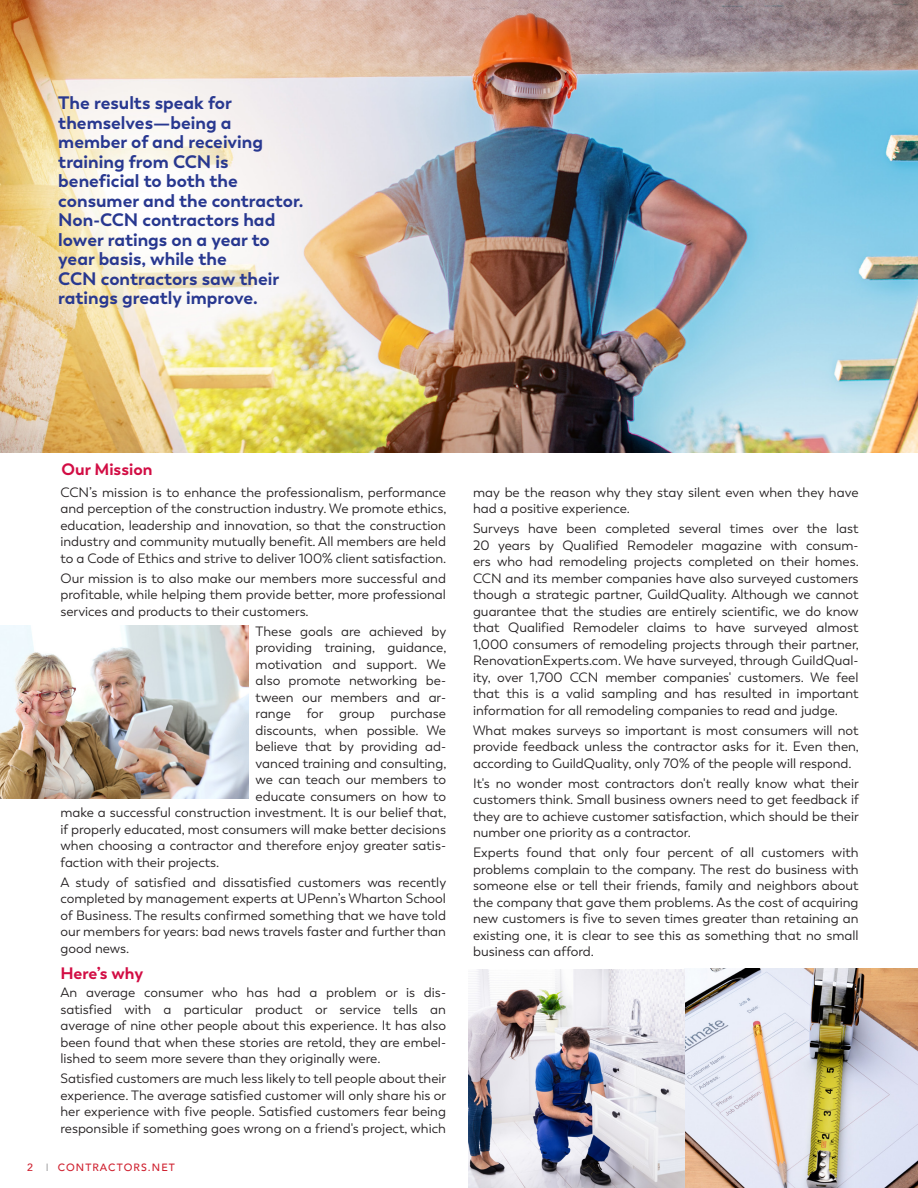
<style>
.page{position:relative;width:918px;height:1188px;background:#fff}
.page>*{position:absolute;margin:0;border:0;box-sizing:border-box;transform-origin:0 0}
.call_out{font:700 18px/19.5px "Trenda";color:#283890}
.subs_red{font:700 16.5px "Trenda";color:#d20d44}
.body_copy{font:13.5px/16.5px "Trenda";color:#231f20;text-align:justify}
.t1{font:500 10.5px "Avenir";letter-spacing:.1em;color:#cf202f}
.s1{color:#a7a8a9}
</style>
<div class="page">
<img style="left:0;top:0;width:918px;height:453px">
<svg style="left:737px;top:30px;width:4px;height:9px"></svg>
<img style="left:0;top:625px;width:249px;height:173px">
<img style="left:469px;top:969px;width:449px;height:219px">
<p class="call_out" style="left:58px;top:93px;width:247px">The results speak for themselves—being a member of and receiving training from CCN is beneficial to both the consumer and the contractor.<br>Non-CCN contractors had lower ratings on a year to year basis, while the<br>CCN contractors saw their ratings greatly improve.</p>
<p class="subs_red" style="left:62px;top:459px;width:92px">Our Mission</p>
<p class="body_copy" style="left:60px;top:484px;width:387px">CCN’s mission is to enhance the professionalism, performance and perception of the construction industry. We promote ethics, education, leadership and innovation, so that the construction industry and community mutually benefit. All members are held to a Code of Ethics and strive to deliver 100% client satisfaction.</p>
<p class="body_copy" style="left:60px;top:570px;width:387px">Our mission is to also make our members more successful and profitable, while helping them provide better, more professional services and products to their customers.</p>
<p class="body_copy" style="left:256px;top:623px;width:192px">These goals are achieved by</p>
<p class="body_copy" style="left:256px;top:639px;width:192px">providing training, guidance,</p>
<p class="body_copy" style="left:256px;top:656px;width:192px">motivation and support. We</p>
<p class="body_copy" style="left:256px;top:672px;width:192px">also promote networking be-</p>
<p class="body_copy" style="left:256px;top:689px;width:192px">tween our members and ar-</p>
<p class="body_copy" style="left:256px;top:705px;width:192px">range for group purchase</p>
<p class="body_copy" style="left:256px;top:722px;width:192px">discounts, when possible. We</p>
<p class="body_copy" style="left:256px;top:738px;width:192px">believe that by providing ad-</p>
<p class="body_copy" style="left:256px;top:755px;width:192px">vanced training and consulting,</p>
<p class="body_copy" style="left:256px;top:771px;width:192px">we can teach our members to</p>
<p class="body_copy" style="left:256px;top:788px;width:192px">educate consumers on how to</p>
<p class="body_copy" style="left:60px;top:804px;width:387px">make a successful construction investment. It is our belief that,</p>
<p class="body_copy" style="left:60px;top:821px;width:387px">if properly educated, most consumers will make better decisions</p>
<p class="body_copy" style="left:60px;top:837px;width:387px">when choosing a contractor and therefore enjoy greater satis-</p>
<p class="body_copy" style="left:60px;top:854px;width:160px">faction with their projects.</p>
<p class="body_copy" style="left:60px;top:874px;width:387px">A study of satisfied and dissatisfied customers was recently completed by management experts at UPenn’s Wharton School of Business. The results confirmed something that we have told our members for years: bad news travels faster and further than good news.</p>
<p class="subs_red" style="left:60px;top:963px;width:84px">Here’s why</p>
<p class="body_copy" style="left:60px;top:985px;width:387px">An average consumer who has had a problem or is dis&shy;satisfied with a particular product or service tells an average of nine other people about this experience. It has also been found that when these stories are retold, they are embel&shy;lished to seem more severe than they originally were.</p>
<p class="body_copy" style="left:60px;top:1071px;width:387px">Satisfied customers are much less likely to tell people about their experience. The average satisfied customer will only share his or her experience with five people. Satisfied customers fear being responsible if something goes wrong on a friend's project, which</p>
<p class="t1" style="left:27px;top:1158px;width:149px">2 <span class="s1">I</span> CONTRACTORS.NET</p>
<p class="body_copy" style="left:473px;top:484px;width:387px">may be the reason why they stay silent even when they have had a positive experience.</p>
<p class="body_copy" style="left:473px;top:520px;width:387px">Surveys have been completed several times over the last 20 years by Qualified Remodeler magazine with consum&shy;ers who had remodeling projects completed on their homes.<br>CCN and its member companies have also surveyed customers though a strategic partner, GuildQuality. Although we cannot guarantee that the studies are entirely scientific, we do know that Qualified Remodeler claims to have surveyed almost 1,000 consumers of remodeling projects through their partner, RenovationExperts.com. We have surveyed, through GuildQual&shy;ity, over 1,700 CCN member companies' customers. We feel that this is a valid sampling and has resulted in important information for all remodeling companies to read and judge.</p>
<p class="body_copy" style="left:473px;top:722px;width:387px">What makes surveys so important is most consumers will not provide feedback unless the contractor asks for it. Even then, according to GuildQuality, only 70% of the people will respond.</p>
<p class="body_copy" style="left:473px;top:775px;width:387px">It's no wonder most contractors don't really know what their customers think. Small business owners need to get feedback if they are to achieve customer satisfaction, which should be their number one priority as a contractor.</p>
<p class="body_copy" style="left:473px;top:844px;width:387px">Experts found that only four percent of all customers with problems complain to the company. The rest do business with someone else or tell their friends, family and neighbors about the company that gave them problems. As the cost of acquiring new customers is five to seven times greater than retaining an existing one, it is clear to see this as something that no small business can afford.</p>
</div>
